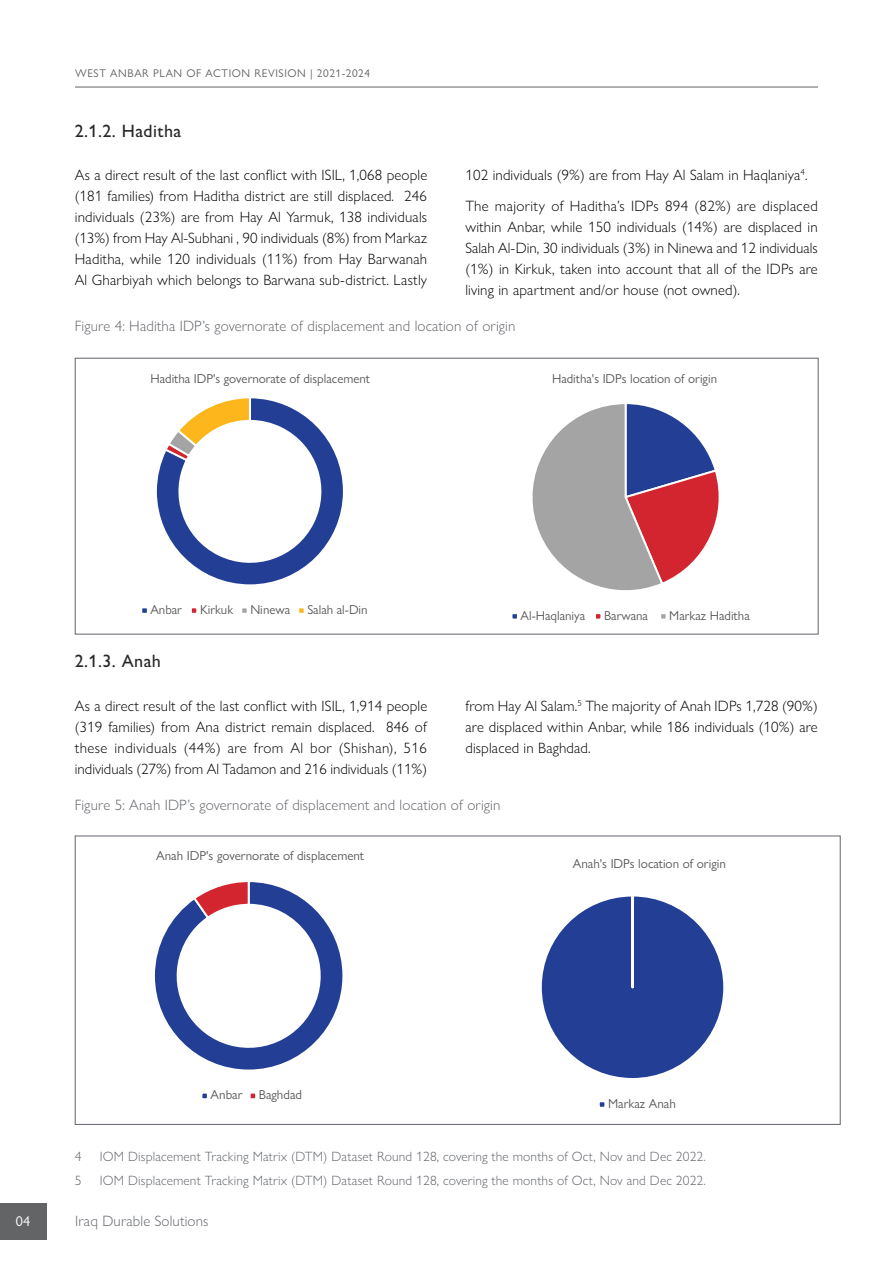
<style>
.page{position:relative;width:893px;height:1263px;background:#fff}
.page>*{position:absolute;margin:0;border:0;box-sizing:border-box;transform-origin:0 0}
.t1{font:500 18px "Gill Sans Nova";letter-spacing:.025em;color:#292829}
.t2{font:300 15px/21px "Gill Sans Nova";letter-spacing:.01em;color:#000;text-align:justify}
.t3{font:300 15px "Gill Sans Nova";letter-spacing:.01em;color:#61646a}
.t4{font:14.25px "Gill Sans Nova";color:#fff}
.t5{font:300 13.5px "Gill Sans Nova";letter-spacing:.01em;color:#61646a}
.t6{font:13.05px "Gill Sans Nova";color:#595a5a}
.t7{font:12.9px "Gill Sans Nova";color:#595a5a}
.t8{font:11.25px "Gill Sans Nova";letter-spacing:.05em;color:#636466}
</style>
<div class="page">
<hr style="left:75px;top:87px;width:743px;height:1px;background:#636466">
<div style="left:0;top:1203px;width:46px;height:36px;background:#636466"></div>
<svg style="left:156px;top:398px;width:187px;height:187px"></svg>
<div style="left:141px;top:607px;width:7px;height:7px;background:#233e95"></div>
<div style="left:140px;top:606px;width:9px;height:9px;border:2px solid #fff"></div>
<div style="left:191px;top:607px;width:6px;height:7px;background:#d22530"></div>
<div style="left:190px;top:606px;width:8px;height:9px;border:2px solid #fff"></div>
<div style="left:241px;top:607px;width:7px;height:7px;background:#a5a4a5"></div>
<div style="left:240px;top:606px;width:9px;height:9px;border:2px solid #fff"></div>
<div style="left:298px;top:607px;width:7px;height:7px;background:#fdb71c"></div>
<div style="left:297px;top:606px;width:9px;height:9px;border:2px solid #fff"></div>
<svg style="left:532px;top:404px;width:187px;height:187px"></svg>
<div style="left:511px;top:613px;width:7px;height:6px;background:#233e95"></div>
<div style="left:511px;top:612px;width:8px;height:8px;border:2px solid #fff"></div>
<div style="left:594px;top:612px;width:8px;height:8px;border:2px solid #fff"></div>
<div style="left:660px;top:613px;width:7px;height:6px;background:#a5a4a5"></div>
<div style="left:659px;top:612px;width:8px;height:8px;border:2px solid #fff"></div>
<svg style="left:154px;top:882px;width:189px;height:188px"></svg>
<div style="left:201px;top:1092px;width:7px;height:7px;background:#233e95"></div>
<div style="left:200px;top:1092px;width:9px;height:8px;border:2px solid #fff"></div>
<div style="left:250px;top:1092px;width:6px;height:7px;background:#d22530"></div>
<div style="left:249px;top:1092px;width:8px;height:8px;border:2px solid #fff"></div>
<div style="left:541px;top:895px;width:183px;height:184px;background:#233e95;border-radius:92px"></div>
<div style="left:599px;top:1101px;width:6px;height:7px;background:#233e95"></div>
<div style="left:598px;top:1100px;width:8px;height:9px;border:2px solid #fff"></div>
<p class="t8" style="left:75px;top:67px;width:296px">WEST ANBAR PLAN OF ACTION REVISION | 2021-2024</p>
<p class="t1" style="left:75px;top:119px;width:108px">2.1.2. Haditha</p>
<p class="t2" style="left:75px;top:164px;width:354px">As a direct result of the last conflict with ISIL, 1,068 people (181 families) from Haditha district are still displaced. 246 individuals (23%) are from Hay Al Yarmuk, 138 individuals (13%) from Hay Al-Subhani , 90 individuals (8%) from Markaz Haditha, while 120 individuals (11%) from Hay Barwanah Al Gharbiyah which belongs to Barwana sub-district. Lastly</p>
<p class="t2" style="left:465px;top:159px;width:354px;line-height:30.8px">102 individuals (9%) are from Hay Al Salam in Haqlaniya<sup>4</sup>.<br>The majority of Haditha’s IDPs 894 (82%) are displaced</p>
<p class="t2" style="left:465px;top:216px;width:354px">within Anbar, while 150 individuals (14%) are displaced in Salah Al-Din, 30 individuals (3%) in Ninewa and 12 individuals (1%) in Kirkuk, taken into account that all of the IDPs are living in apartment and/or house (not owned).</p>
<p class="t3" style="left:75px;top:317px;width:442px">Figure 4: Haditha IDP’s governorate of displacement and location of origin</p>
<p class="t7" style="left:150px;top:371px;width:221px">Haditha IDP's governorate of displacement</p>
<p class="t7" style="left:552px;top:371px;width:166px">Haditha's IDPs location of origin</p>
<p class="t7" style="left:150px;top:601px;width:33px">Anbar</p>
<p class="t7" style="left:200px;top:601px;width:35px">Kirkuk</p>
<p class="t7" style="left:250px;top:601px;width:41px">Ninewa</p>
<p class="t7" style="left:307px;top:601px;width:62px">Salah al-Din</p>
<p class="t7" style="left:521px;top:607px;width:66px">Al-Haqlaniya</p>
<p class="t7" style="left:604px;top:607px;width:46px">Barwana</p>
<p class="t7" style="left:669px;top:607px;width:82px">Markaz Haditha</p>
<p class="t1" style="left:75px;top:650px;width:88px">2.1.3. Anah</p>
<p class="t2" style="left:75px;top:695px;width:354px">As a direct result of the last conflict with ISIL, 1,914 people (319 families) from Ana district remain displaced. 846 of these individuals (44%) are from Al bor (Shishan), 516 individuals (27%) from Al Tadamon and 216 individuals (11%)</p>
<p class="t2" style="left:465px;top:695px;width:354px">from Hay Al Salam.<sup>5</sup> The majority of Anah IDPs 1,728 (90%) are displaced within Anbar, while 186 individuals (10%) are displaced in Baghdad.</p>
<p class="t3" style="left:75px;top:796px;width:427px">Figure 5: Anah IDP’s governorate of displacement and location of origin</p>
<p class="t6" style="left:156px;top:847px;width:209px">Anah IDP's governorate of displacement</p>
<p class="t6" style="left:573px;top:856px;width:154px">Anah's IDPs location of origin</p>
<p class="t6" style="left:211px;top:1087px;width:33px">Anbar</p>
<p class="t6" style="left:259px;top:1087px;width:45px">Baghdad</p>
<p class="t6" style="left:608px;top:1095px;width:69px">Markaz Anah</p>
<p class="t5" style="left:75px;top:1149px;width:8px">4</p>
<p class="t5" style="left:100px;top:1149px;width:607px">IOM Displacement Tracking Matrix (DTM) Dataset Round 128, covering the months of Oct, Nov and Dec 2022.</p>
<p class="t5" style="left:75px;top:1172px;width:8px">5</p>
<p class="t5" style="left:100px;top:1172px;width:607px">IOM Displacement Tracking Matrix (DTM) Dataset Round 128, covering the months of Oct, Nov and Dec 2022.</p>
<p class="t4" style="left:16px;top:1212px;width:16px">04</p>
<p class="t3" style="left:75px;top:1212px;width:135px">Iraq Durable Solutions</p>
</div>
